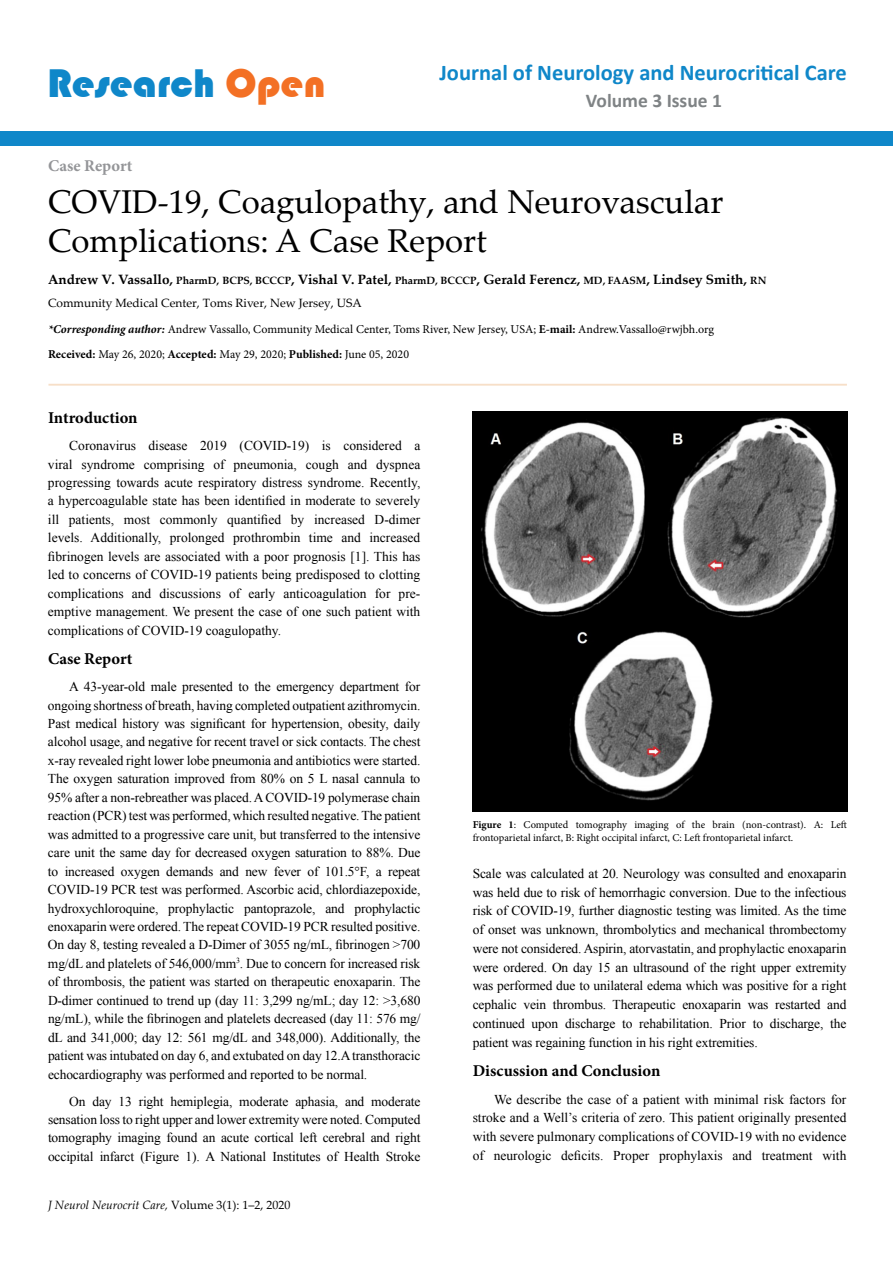
<style>
.page{position:relative;width:893px;height:1263px;background:#fff}
.page>*{position:absolute;margin:0;border:0;box-sizing:border-box;transform-origin:0 0}
.t1{font:41.25px "Bauhaus 93";color:#0f87c9}
.t2{font:33px/39px "Palatino Linotype";color:#000}
.t3{font:700 22.5px "Calibri";color:#0f87c9}
.t4{font:700 19.5px "Calibri";color:#7f8385}
.t5{font:700 16.5px "Minion Pro";color:#000}
.t6{font:700 16.5px "Minion Pro";letter-spacing:.005em;color:#949598}
.t7{font:13.5px/18.5px "Times New Roman";letter-spacing:-.01em;color:#000;text-align:justify}
.t8{font:700 13.5px "Palatino Linotype";color:#000}
.t9{font:12px/25.7px "Minion Pro";color:#000}
.t10{font:12px "Palatino Linotype";color:#000}
.t11{font:italic 12px "Palatino Linotype";color:#000}
.t12{font:10.5px/13.5px "Minion Pro";color:#000}
.s1{color:#f37024}
.s2{font-size:10.5px}
.s3{font-weight:700;font-style:italic}
.s4{font-weight:700}
.s5{font-style:normal}
</style>
<div class="page">
<div style="left:0;top:131px;width:893px;height:15px;background:#0f87c9"></div>
<hr style="left:48px;top:384px;width:799px;height:2px;background:#f7dfc8">
<img style="left:473px;top:411px;width:374px;height:400px">
<h1 class="t1" style="left:47px;top:60px;width:280px">Research <span class="s1">Open</span></h1>
<h3 class="t3" style="left:439px;top:58px;width:409px">Journal of Neurology and Neurocritical Care</h3>
<h3 class="t4" style="left:586px;top:88px;width:138px">Volume 3 Issue 1</h3>
<p class="t6" style="left:48px;top:154px;width:86px">Case Report</p>
<h2 class="t2" style="left:48px;top:181px;width:677px">COVID-19, Coagulopathy, and Neurovascular<br>Complications: A Case Report</h2>
<p class="t8" style="left:48px;top:269px;width:720px">Andrew V. Vassallo, <span class="s2">PharmD, BCPS, BCCCP</span>, Vishal V. Patel, <span class="s2">PharmD, BCCCP</span>, Gerald Ferencz, <span class="s2">MD, FAASM</span>, Lindsey Smith, <span class="s2">RN</span></p>
<p class="t10" style="left:48px;top:295px;width:315px">Community Medical Center, Toms River, New Jersey, USA</p>
<p class="t9" style="left:48px;top:316px;width:668px"><span class="s3">*Corresponding author:</span> Andrew Vassallo, Community Medical Center, Toms River, New Jersey, USA; <span class="s4">E-mail:</span> Andrew.Vassallo@rwjbh.org<br><span class="s4">Received:</span> May 26, 2020; <span class="s4">Accepted:</span> May 29, 2020; <span class="s4">Published:</span> June 05, 2020</p>
<p class="t5" style="left:48px;top:406px;width:91px">Introduction</p>
<p class="t7" style="left:48px;top:436px;width:374px;text-indent:21px">Coronavirus disease 2019 (COVID-19) is considered a viral syndrome comprising of pneumonia, cough and dyspnea progressing towards acute respiratory distress syndrome. Recently, a hypercoagulable state has been identified in moderate to severely ill patients, most commonly quantified by increased D-dimer levels. Additionally, prolonged prothrombin time and increased fibrinogen levels are associated with a poor prognosis [1]. This has led to concerns of COVID-19 patients being predisposed to clotting complications and discussions of early anticoagulation for pre&shy;emptive management. We present the case of one such patient with complications of COVID-19 coagulopathy.</p>
<p class="t5" style="left:48px;top:647px;width:86px">Case Report</p>
<p class="t7" style="left:48px;top:677px;width:374px;text-indent:21px">A 43-year-old male presented to the emergency department for ongoing shortness of breath, having completed outpatient azithromycin.<br>Past medical history was significant for hypertension, obesity, daily alcohol usage, and negative for recent travel or sick contacts. The chest x-ray revealed right lower lobe pneumonia and antibiotics were started.<br>The oxygen saturation improved from 80% on 5 L nasal cannula to 95% after a non-rebreather was placed. A COVID-19 polymerase chain reaction (PCR) test was performed, which resulted negative. The patient was admitted to a progressive care unit, but transferred to the intensive care unit the same day for decreased oxygen saturation to 88%. Due to increased oxygen demands and new fever of 101.5°F, a repeat COVID-19 PCR test was performed. Ascorbic acid, chlordiazepoxide, hydroxychloroquine, prophylactic pantoprazole, and prophylactic enoxaparin were ordered. The repeat COVID-19 PCR resulted positive.<br>On day 8, testing revealed a D-Dimer of 3055 ng/mL, fibrinogen &gt;700 mg/dL and platelets of 546,000/mm<sup>3</sup>. Due to concern for increased risk of thrombosis, the patient was started on therapeutic enoxaparin. The D-dimer continued to trend up (day 11: 3,299 ng/mL; day 12: &gt;3,680 ng/mL), while the fibrinogen and platelets decreased (day 11: 576 mg/ dL and 341,000; day 12: 561 mg/dL and 348,000). Additionally, the patient was intubated on day 6, and extubated on day 12.A transthoracic echocardiography was performed and reported to be normal.</p>
<p class="t7" style="left:48px;top:1092px;width:374px;text-indent:21px">On day 13 right hemiplegia, moderate aphasia, and moderate sensation loss to right upper and lower extremity were noted. Computed tomography imaging found an acute cortical left cerebral and right occipital infarct (Figure 1). A National Institutes of Health Stroke</p>
<p class="t11" style="left:48px;top:1196px;width:244px">J Neurol Neurocrit Care, <span class="s5">Volume 3(1): 1–2, 2020</span></p>
<p class="t12" style="left:473px;top:818px;width:376px"><span class="s4">Figure 1</span>: Computed tomography imaging of the brain (non-contrast). A: Left frontoparietal infarct, B: Right occipital infarct, C: Left frontoparietal infarct.</p>
<p class="t7" style="left:473px;top:864px;width:375px">Scale was calculated at 20. Neurology was consulted and enoxaparin was held due to risk of hemorrhagic conversion. Due to the infectious risk of COVID-19, further diagnostic testing was limited. As the time of onset was unknown, thrombolytics and mechanical thrombectomy were not considered. Aspirin, atorvastatin, and prophylactic enoxaparin were ordered. On day 15 an ultrasound of the right upper extremity was performed due to unilateral edema which was positive for a right cephalic vein thrombus. Therapeutic enoxaparin was restarted and continued upon discharge to rehabilitation. Prior to discharge, the patient was regaining function in his right extremities.</p>
<p class="t5" style="left:473px;top:1059px;width:189px">Discussion and Conclusion</p>
<p class="t7" style="left:473px;top:1089px;width:375px;text-indent:21px">We describe the case of a patient with minimal risk factors for stroke and a Well’s criteria of zero. This patient originally presented with severe pulmonary complications of COVID-19 with no evidence of neurologic deficits. Proper prophylaxis and treatment with</p>
</div>
